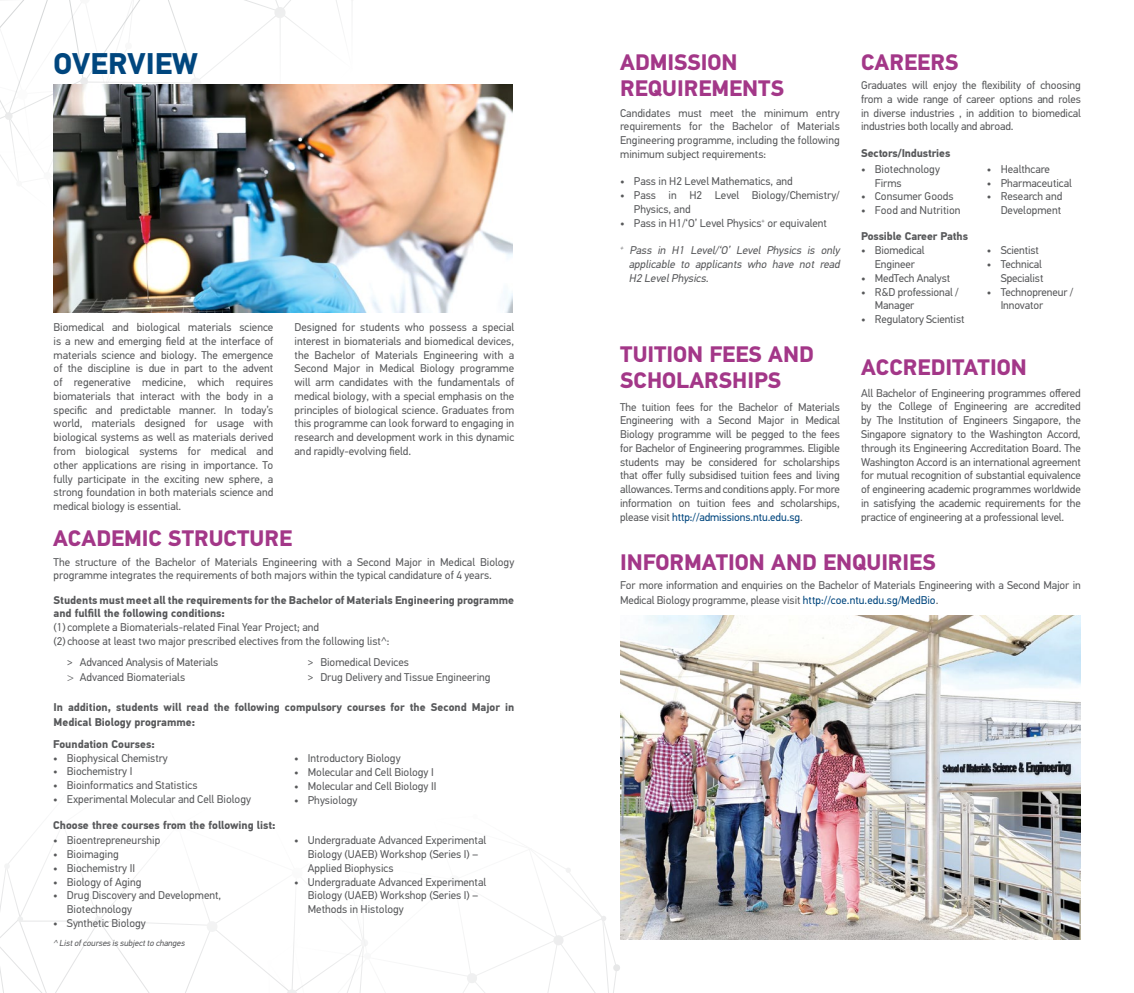
<style>
.page{position:relative;width:1134px;height:993px;background:#fff}
.page>*{position:absolute;margin:0;border:0;box-sizing:border-box;transform-origin:0 0}
.t1{font:700 30px "PF Din Text Universal";color:#00467e}
.t2{font:700 22.5px/26.2px "PF Din Text Universal";color:#a33788}
.t3{font:11.25px/13.8px "PF Din Text Universal";color:#58595b}
.t4{font:700 11.25px/13.8px "PF Din Text Universal";color:#58595b}
.t5{font:italic 11.25px/13.8px "PF Din Text Universal";color:#58595b;text-align:justify}
.t6{font:italic 8.75px "PF Din Text Universal";color:#58595b}
.s1{color:#00467e}
.s2{font-family:"Helvetica Neue";font-weight:300;font-stretch:condensed}
</style>
<div class="page">
<svg style="left:0;top:832px;width:621px;height:160px"></svg>
<img style="left:620px;top:615px;width:461px;height:324px">
<svg style="left:0;top:0;width:353px;height:176px"></svg>
<img style="left:53px;top:84px;width:460px;height:228px">
<h1 class="t1" style="left:54px;top:44px;width:146px">OVERVIEW</h1>
<h2 class="t2" style="left:861px;top:51px;width:99px">CAREERS</h2>
<h2 class="t2" style="left:620px;top:51px;width:166px">ADMISSION<br>REQUIREMENTS</h2>
<p class="t3" style="left:861px;top:79px;width:221px;text-align:justify">Graduates will enjoy the flexibility of choosing from a wide range of career options and roles in diverse industries , in addition to biomedical industries both locally and abroad.</p>
<p class="t3" style="left:620px;top:107px;width:221px;text-align:justify">Candidates must meet the minimum entry requirements for the Bachelor of Materials Engineering programme, including the following minimum subject requirements:</p>
<p class="t3" style="left:620px;top:175px;width:174px">• Pass in H2 Level Mathematics, and</p>
<p class="t3" style="left:634px;top:189px;width:207px;text-indent:-14px">• Pass in H2 Level Biology/Chemistry/<br>Physics, and</p>
<p class="t3" style="left:620px;top:217px;width:208px">• Pass in H1/‘O’ Level Physics<sup>+</sup> or equivalent</p>
<p class="t5" style="left:629px;top:244px;width:215px;text-indent:-9px"><sup>+</sup> Pass in H1 Level/‘O’ Level Physics is only applicable to applicants who have not read H2 LevelPhysics.</p>
<p class="t4" style="left:861px;top:147px;width:91px">Sectors/Industries</p>
<p class="t3" style="left:987px;top:163px;width:65px">• Healthcare</p>
<p class="t3" style="left:987px;top:176px;width:87px">• Pharmaceutical</p>
<p class="t3" style="left:987px;top:190px;width:77px;text-align:right">• Research and<br>Development</p>
<p class="t3" style="left:875px;top:163px;width:67px;text-indent:-14px">• Biotechnology<br>Firms</p>
<p class="t3" style="left:861px;top:190px;width:94px">• Consumer Goods</p>
<p class="t3" style="left:861px;top:204px;width:101px">• Food and Nutrition</p>
<p class="t4" style="left:861px;top:230px;width:108px">Possible Career Paths</p>
<p class="t3" style="left:861px;top:244px;width:65px;text-align:center">• Biomedical<br>Engineer</p>
<p class="t3" style="left:861px;top:272px;width:91px">• MedTech Analyst</p>
<p class="t3" style="left:875px;top:285px;width:85px;text-indent:-14px">• R&amp;D professional /<br>Manager</p>
<p class="t3" style="left:861px;top:313px;width:105px">• Regulatory Scientist</p>
<p class="t3" style="left:987px;top:244px;width:54px">• Scientist</p>
<p class="t3" style="left:987px;top:258px;width:58px;text-align:right">• Technical<br>Specialist</p>
<p class="t3" style="left:1001px;top:285px;width:74px;text-indent:-14px">• Technopreneur /<br>Innovator</p>
<p class="t3" style="left:295px;top:321px;width:221px;text-align:justify">Designed for students who possess a special interest in biomaterials and biomedical devices, the Bachelor of Materials Engineering with a Second Major in Medical Biology programme will arm candidates with the fundamentals of medical biology, with a special emphasis on the principles of biological science. Graduates from this programme can look forward to engaging in research and development work in this dynamic and rapidly-evolving field.</p>
<p class="t3" style="left:54px;top:321px;width:221px;text-align:justify">Biomedical and biological materials science is a new and emerging field at the interface of materials science and biology. The emergence of the discipline is due in part to the advent of regenerative medicine, which requires biomaterials that interact with the body in a specific and predictable manner. In today’s world, materials designed for usage with biological systems as well as materials derived from biological systems for medical and other applications are rising in importance. To fully participate in the exciting new sphere, a strong foundation in both materials science and medical biology is essential.</p>
<h2 class="t2" style="left:620px;top:342px;width:195px">TUITION FEES AND<br>SCHOLARSHIPS</h2>
<h2 class="t2" style="left:861px;top:355px;width:167px">ACCREDITATION</h2>
<p class="t3" style="left:861px;top:386px;width:221px;text-align:justify">All Bachelor of Engineering programmes offered by the College of Engineering are accredited by The Institution of Engineers Singapore, the Singapore signatory to the Washington Accord, through its Engineering Accreditation Board. The Washington Accord is an international agreement for mutual recognition of substantial equivalence of engineering academic programmes worldwide in satisfying the academic requirements for the practice of engineering at a professional level.</p>
<p class="t3" style="left:620px;top:400px;width:221px;text-align:justify">The tuition fees for the Bachelor of Materials Engineering with a Second Major in Medical Biology programme will be pegged to the fees for Bachelor of Engineering programmes. Eligible students may be considered for scholarships that offer fully subsidised tuition fees and living allowances. Terms and conditions apply. For more information on tuition fees and scholarships, please visit <span class="s1">http://admissions.ntu.edu.sg</span>.</p>
<h2 class="t2" style="left:53px;top:527px;width:241px">ACADEMIC STRUCTURE</h2>
<p class="t3" style="left:54px;top:555px;width:462px">The structure of the Bachelor of Materials Engineering with a Second Major in Medical Biology programme integrates the requirements of both majors within the typical candidature of 4 years.</p>
<p class="t4" style="left:54px;top:593px;width:462px">Students must meet all the requirements for the Bachelor of Materials Engineering programme and fulfill the following conditions:</p>
<p class="t3" style="left:54px;top:621px;width:337px">(1) complete a Biomaterials-related Final Year Project; and<br>(2) choose at least two major prescribed electives from the following list^:</p>
<p class="t3" style="left:67px;top:655px;width:153px;line-height:15px">&gt; Advanced Analysis of Materials <span class="s2">&gt;</span> Advanced Biomaterials</p>
<p class="t3" style="left:308px;top:655px;width:184px;line-height:15px">&gt; Biomedical Devices<br>&gt; Drug Delivery and Tissue Engineering</p>
<p class="t4" style="left:54px;top:699px;width:462px;line-height:15px">In addition, students will read the following compulsory courses for the Second Major in<br>Medical Biology programme:</p>
<p class="t4" style="left:53px;top:737px;width:103px">Foundation Courses:</p>
<p class="t3" style="left:53px;top:751px;width:116px">• Biophysical Chemistry</p>
<p class="t3" style="left:53px;top:765px;width:81px">• Biochemistry I</p>
<p class="t3" style="left:53px;top:778px;width:146px">• Bioinformatics and Statistics</p>
<p class="t3" style="left:53px;top:792px;width:199px">• Experimental Molecular and Cell Biology</p>
<p class="t3" style="left:53px;top:834px;width:109px">• Bioentrepreneurship</p>
<p class="t3" style="left:53px;top:847px;width:67px">• Bioimaging</p>
<p class="t3" style="left:53px;top:861px;width:84px">• Biochemistry II</p>
<p class="t3" style="left:53px;top:875px;width:90px">• Biology of Aging</p>
<p class="t3" style="left:67px;top:889px;width:156px;text-indent:-14px">• Drug Discovery and Development,<br>Biotechnology</p>
<p class="t3" style="left:53px;top:916px;width:94px">• Synthetic Biology</p>
<p class="t4" style="left:53px;top:818px;width:224px">Choose three courses from the following list:</p>
<p class="t6" style="left:53px;top:937px;width:135px">^ Listofcoursesissubjectto changes</p>
<p class="t3" style="left:294px;top:752px;width:108px">• Introductory Biology</p>
<p class="t3" style="left:294px;top:765px;width:141px">• Molecular and Cell Biology I</p>
<p class="t3" style="left:294px;top:779px;width:144px">• Molecular and Cell Biology II</p>
<p class="t3" style="left:294px;top:793px;width:65px">• Physiology</p>
<p class="t3" style="left:308px;top:834px;width:180px;text-indent:-14px">• Undergraduate Advanced Experimental<br>Biology (UAEB) Workshop (Series I) –<br>Applied Biophysics</p>
<p class="t3" style="left:308px;top:875px;width:180px;text-indent:-14px">• Undergraduate Advanced Experimental<br>Biology (UAEB) Workshop (Series I) –<br>Methods in Histology</p>
<h2 class="t2" style="left:620px;top:550px;width:317px">INFORMATION AND ENQUIRIES</h2>
<p class="t3" style="left:620px;top:578px;width:462px;line-height:15px">For more information and enquiries on the Bachelor of Materials Engineering with a Second Major in<br>Medical Biology programme, please visit <span class="s1">http://coe.ntu.edu.sg/MedBio</span>.</p>
</div>
